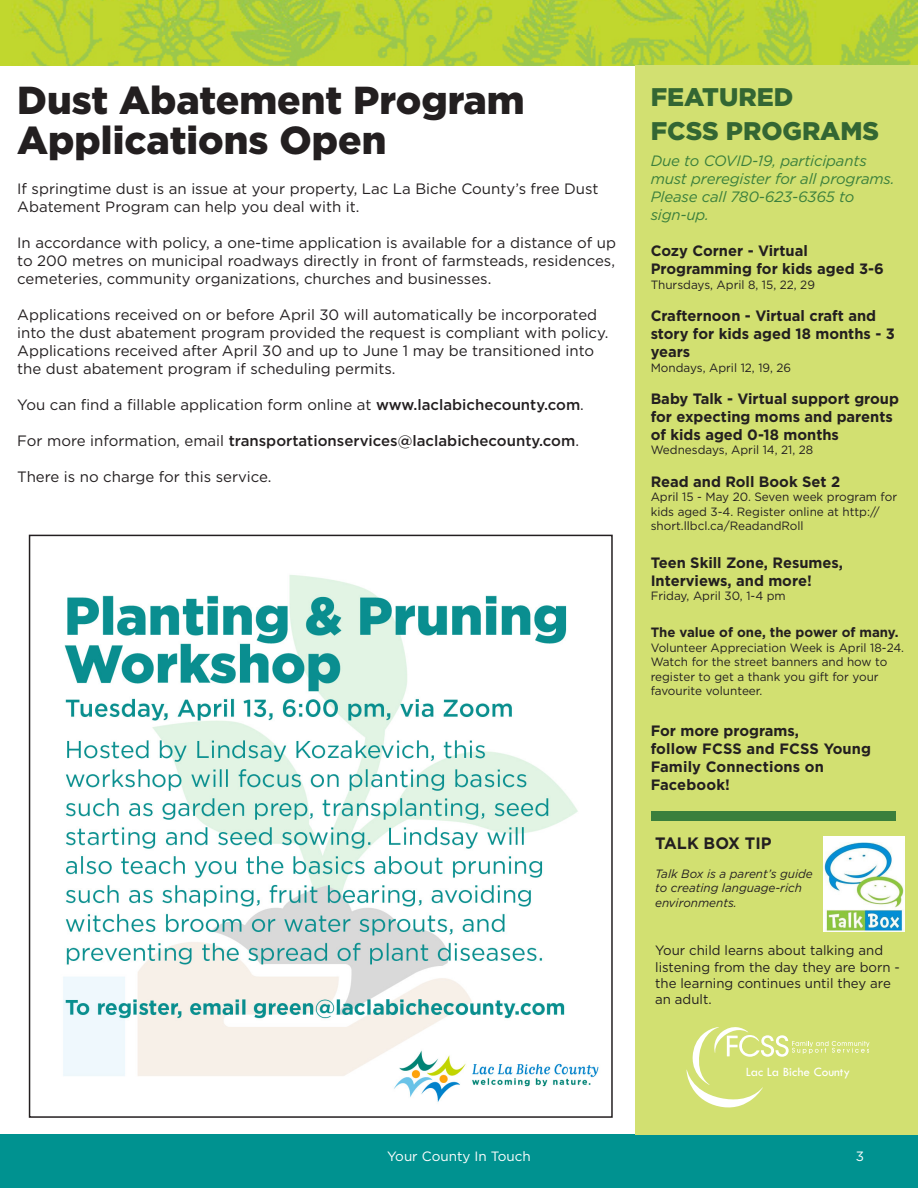
<style>
.page{position:relative;width:918px;height:1188px;background:#fff}
.page>*{position:absolute;margin:0;border:0;box-sizing:border-box;transform-origin:0 0}
.t1{font:900 39px/40.2px "Gotham";color:#231f20}
.Sidebar_Headlines{font:900 25.5px "Gotham";color:#363}
.Dates{font:700 16.5px "Gotham";color:#231f20}
.t2{font:15px/18px "Gotham";color:#231f20}
.Dates-2{font:700 15px/18px "Gotham";color:#231f20}
.Dates-3{font:italic 15px/18px "Gotham";letter-spacing:-.01em;color:#3a7f3c}
.t3{font:500 15px "Gotham";color:#231f20}
.t4{font:13.5px/16.2px "Gotham";color:#231f20}
.Dates-4{font:700 13.5px "Gotham";color:#231f20}
.t5{font:13.5px "Gotham";color:#fff}
.t6{font:13.2px "Tw Cen";color:#fff}
.Dates-5{font:12px/14.4px "Gotham";color:#231f20}
.t7{font:italic 12px/14.4px "Gotham";color:#231f20}
.s1{font-weight:500}
.s2{font-weight:400}
</style>
<div class="page">
<div style="left:0;top:1135px;width:918px;height:53px;background:#009290"></div>
<img style="left:0;top:0;width:918px;height:65px">
<div style="left:635px;top:65px;width:283px;height:1070px;background:#d2e071"></div>
<svg style="left:687px;top:1027px;width:183px;height:80px"></svg>
<div style="left:651px;top:812px;width:245px;height:9px;background:#3a7f3c"></div>
<div style="left:823px;top:836px;width:82px;height:95px;background:#fff"></div>
<img style="left:824px;top:843px;width:80px;height:88px">
<img style="left:63px;top:575px;width:536px;height:528px">
<div style="left:29px;top:535px;width:584px;height:583px;border:2px solid #231f20"></div>
<p class="t1" style="left:17px;top:79px;width:509px">Dust Abatement Program<br>Applications Open</p>
<p class="t2" style="left:17px;top:179px;width:583px">If springtime dust is an issue at your property, Lac La Biche County’s free Dust<br>Abatement Program can help you deal with it.</p>
<p class="t2" style="left:17px;top:233px;width:600px;text-align:justify">In accordance with policy, a one-time application is available for a distance of up to 200 metres on municipal roadways directly in front of farmsteads, residences, cemeteries, community organizations, churches and businesses.</p>
<p class="t2" style="left:17px;top:305px;width:593px">Applications received on or before April 30 will automatically be incorporated into the dust abatement program provided the request is compliant with policy.<br>Applications received after April 30 and up to June 1 may be transitioned into the dust abatement program if scheduling permits.</p>
<p class="t2" style="left:17px;top:395px;width:568px">You can find a fillable application form online at <span class="s1">www.laclabichecounty.com</span>.</p>
<p class="t3" style="left:17px;top:431px;width:563px"><span class="s2">For more information, email</span> transportationservices@laclabichecounty.com<span class="s2">.</span></p>
<p class="t2" style="left:17px;top:467px;width:256px">There is no charge for this service.</p>
<p class="Sidebar_Headlines" style="left:651px;top:82px;width:144px">FEATURED</p>
<p class="Sidebar_Headlines" style="left:651px;top:117px;width:230px">FCSS PROGRAMS</p>
<p class="Dates-3" style="left:651px;top:152px;width:246px">Due to COVID-19, participants must preregister for all programs.<br>Please call 780-623-6365 to sign-up.</p>
<p class="Dates-2" style="left:651px;top:242px;width:235px">Cozy Corner - Virtual<br>Programming for kids aged 3-6</p>
<p class="Dates-5" style="left:651px;top:277px;width:166px">Thursdays, April 8, 15, 22, 29</p>
<p class="Dates-2" style="left:651px;top:307px;width:246px">Crafternoon - Virtual craft and story for kids aged 18 months - 3 years</p>
<p class="Dates-5" style="left:651px;top:360px;width:142px">Mondays, April 12, 19, 26</p>
<p class="Dates-2" style="left:651px;top:390px;width:250px">Baby Talk - Virtual support group for expecting moms and parents of kids aged 0-18 months</p>
<p class="Dates-5" style="left:651px;top:443px;width:164px">Wednesdays, April 14, 21, 28</p>
<p class="Dates-2" style="left:651px;top:472px;width:191px">Read and Roll Book Set 2</p>
<p class="Dates-5" style="left:651px;top:490px;width:248px">April 15 - May 20. Seven week program for kids aged 3-4. Register online at http:// short.llbcl.ca/ReadandRoll</p>
<p class="Dates-2" style="left:651px;top:553px;width:194px">Teen Skill Zone, Resumes,</p>
<p class="Dates-2" style="left:651px;top:571px;width:163px">Interviews, and more!</p>
<p class="Dates-5" style="left:651px;top:588px;width:137px">Friday, April 30, 1-4 pm</p>
<p class="Dates-4" style="left:651px;top:624px;width:249px">The value of one, the power of many.</p>
<p class="Dates-5" style="left:651px;top:640px;width:255px">Volunteer Appreciation Week is April 18-24.<br>Watch for the street banners and how to register to get a thank you gift for your favourite volunteer.</p>
<p class="Dates-2" style="left:651px;top:721px;width:150px">For more programs,</p>
<p class="Dates-2" style="left:651px;top:739px;width:222px">follow FCSS and FCSS Young<br>Family Connections on<br>Facebook!</p>
<p class="Dates" style="left:655px;top:833px;width:118px">TALK BOX TIP</p>
<p class="t7" style="left:655px;top:866px;width:159px">Talk Box is a parent’s guide to creating language-rich environments.</p>
<p class="t4" style="left:655px;top:942px;width:246px">Your child learns about talking and listening from the day they are born - the learning continues until they are an adult.</p>
<p class="t6" style="left:746px;top:1064px;width:106px">Lac La Biche County</p>
<p class="t5" style="left:387px;top:1147px;width:145px">Your County In Touch</p>
<p class="t5" style="left:856px;top:1147px;width:10px">3</p>
</div>
